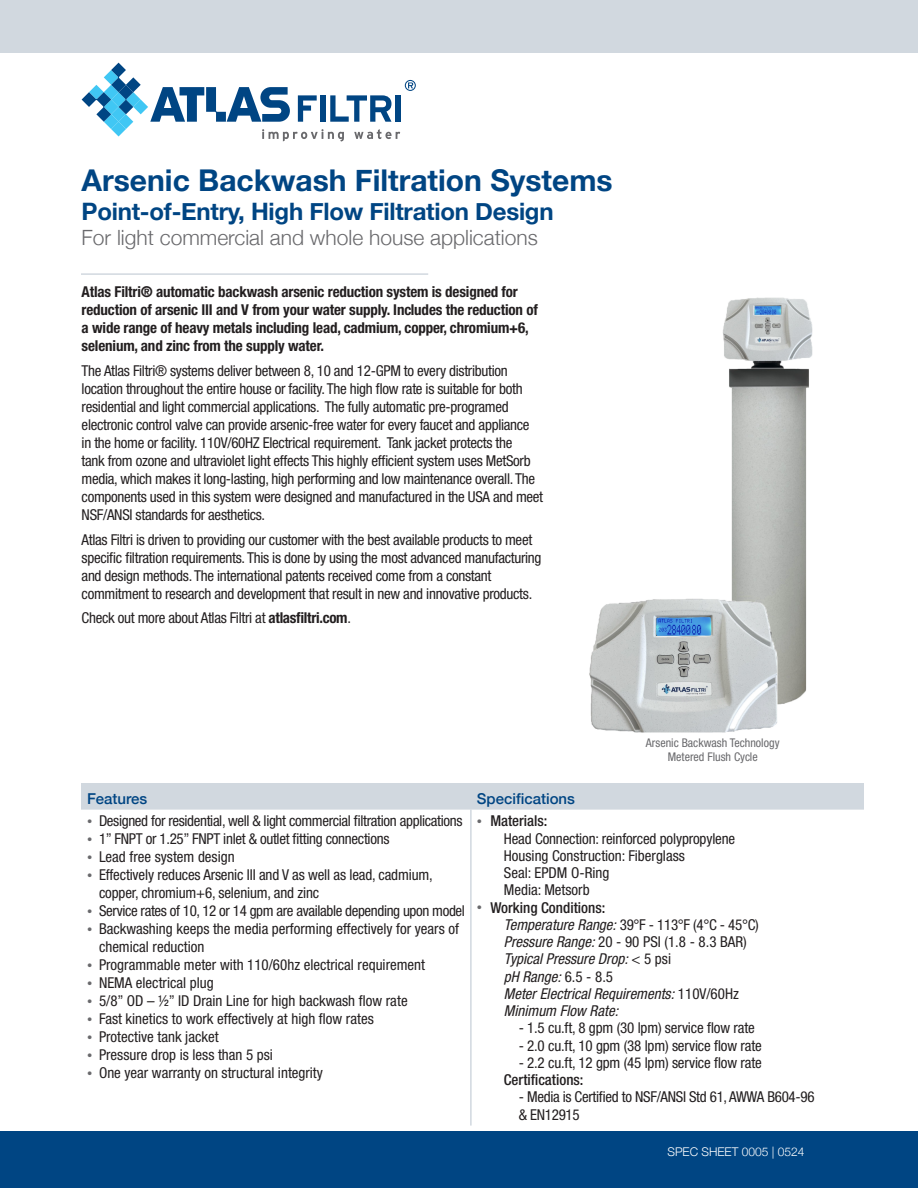
<style>
.page{position:relative;width:918px;height:1188px;background:#fff}
.page>*{position:absolute;margin:0;border:0;box-sizing:border-box;transform-origin:0 0}
.t1{font:700 30px "Helvetica Neue";color:#004583}
.t2{font:700 24px "Helvetica Neue";letter-spacing:-.01em;color:#004583}
.t3{font:300 21px "Helvetica Neue";color:#69696c}
.t4{font:condensed 15px/18px "Helvetica Neue LT Std";letter-spacing:-.02em;color:#231f20}
.t5{font:condensed 15px/18px "Helvetica Neue LT Std";color:#231f20}
.t6{font:700 condensed 15px/18px "Helvetica Neue LT Std";letter-spacing:-.01em;color:#231f20}
.t7{font:italic condensed 15px "Helvetica Neue LT Std";color:#231f20}
.t8{font:500 condensed 15px "Helvetica Neue LT Std";color:#231f20}
.t9{font:500 15px "Helvetica Neue";color:#004583}
.t10{font:condensed 12px/14.4px "Helvetica Neue LT Std";color:#69696c;text-align:center}
.t11{font:300 12px "Helvetica Neue";color:#fff}
.s1{font-weight:700}
.s2{font-size:10.5px;color:#69696c}
.s3{font-weight:400;font-size:10.5px;color:#69696c}
.s4{font-style:italic}
.s5{font-style:normal}
</style>
<div class="page">
<div style="left:0;top:0;width:918px;height:53px;background:#d1d8df"></div>
<div style="left:0;top:1131px;width:918px;height:57px;background:#004583"></div>
<svg style="left:82px;top:63px;width:334px;height:79px"></svg>
<hr style="left:81px;top:273px;width:347px;height:2px;background:#d1d8df">
<div style="left:81px;top:783px;width:783px;height:27px;background:#d1d8df"></div>
<hr style="left:470px;top:810px;width:2px;height:316px;background:#d1d8df">
<img style="left:722px;top:297px;width:91px;height:405px">
<img style="left:589px;top:586px;width:202px;height:147px">
<p class="t1" style="left:82px;top:157px;width:533px">Arsenic Backwash Filtration Systems</p>
<p class="t2" style="left:82px;top:193px;width:474px">Point-of-Entry, High Flow Filtration Design</p>
<p class="t3" style="left:82px;top:221px;width:458px">For light commercial and whole house applications</p>
<p class="t6" style="left:82px;top:283px;width:458px">Atlas Filtri® automatic backwash arsenic reduction system is designed for reduction of arsenic III and V from your water supply. Includes the reduction of a wide range of heavy metals including lead, cadmium, copper, chromium+6, selenium, and zinc from the supply water.</p>
<p class="t4" style="left:82px;top:361px;width:463px">The Atlas Filtri® systems deliver between 8, 10 and 12-GPM to every distribution location throughout the entire house or facility. The high flow rate is suitable for both residential and light commercial applications. The fully automatic pre-programed electronic control valve can provide arsenic-free water for every faucet and appliance<br>in the home or facility. 110V/60HZ Electrical requirement. Tank jacket protects the<br>tank from ozone and ultraviolet light effects This highly efficient system uses MetSorb media, which makes it long-lasting, high performing and low maintenance overall. The components used in this system were designed and manufactured in the USA and meet NSF/ANSI standards for aesthetics.</p>
<p class="t4" style="left:82px;top:530px;width:461px">Atlas Filtri is driven to providing our customer with the best available products to meet specific filtration requirements. This is done by using the most advanced manufacturing and design methods. The international patents received come from a constant commitment to research and development that result in new and innovative products.</p>
<p class="t4" style="left:82px;top:609px;width:271px">Check out more about Atlas Filtri at <span class="s1">atlasfiltri.com</span>.</p>
<p class="t10" style="left:646px;top:736px;width:135px">Arsenic Backwash Technology<br>Metered Flush Cycle</p>
<p class="t9" style="left:87px;top:786px;width:62px">Features</p>
<p class="t9" style="left:477px;top:786px;width:100px">Specifications</p>
<p class="t4" style="left:87px;top:812px;width:377px"><span class="s2">•</span> Designed for residential, well &amp; light commercial filtration applications</p>
<p class="t4" style="left:87px;top:830px;width:304px"><span class="s2">•</span> 1” FNPT or 1.25” FNPT inlet &amp; outlet fitting connections</p>
<p class="t5" style="left:87px;top:848px;width:149px"><span class="s2">•</span> Lead free system design</p>
<p class="t4" style="left:99px;top:866px;width:335px;text-indent:-12px"><span class="s2">•</span> Effectively reduces Arsenic III and V as well as lead, cadmium, copper, chromium+6, selenium, and zinc</p>
<p class="t4" style="left:87px;top:902px;width:379px"><span class="s2">•</span> Service rates of 10, 12 or 14 gpm are available depending upon model</p>
<p class="t5" style="left:99px;top:920px;width:361px;text-indent:-12px"><span class="s2">•</span> Backwashing keeps the media performing effectively for years of chemical reduction</p>
<p class="t5" style="left:87px;top:956px;width:340px"><span class="s2">•</span> Programmable meter with 110/60hz electrical requirement</p>
<p class="t5" style="left:87px;top:974px;width:128px"><span class="s2">•</span> NEMA electrical plug</p>
<p class="t5" style="left:87px;top:992px;width:322px"><span class="s2">•</span> 5/8” OD – ½” ID Drain Line for high backwash flow rate</p>
<p class="t5" style="left:87px;top:1010px;width:288px"><span class="s2">•</span> Fast kinetics to work effectively at high flow rates</p>
<p class="t5" style="left:87px;top:1028px;width:133px"><span class="s2">•</span> Protective tank jacket</p>
<p class="t5" style="left:87px;top:1046px;width:187px"><span class="s2">•</span> Pressure drop is less than 5 psi</p>
<p class="t5" style="left:87px;top:1064px;width:237px"><span class="s2">•</span> One year warranty on structural integrity</p>
<p class="t8" style="left:477px;top:812px;width:72px"><span class="s3">•</span> Materials:</p>
<p class="t4" style="left:504px;top:829px;width:233px">Head Connection: reinforced polypropylene</p>
<p class="t5" style="left:504px;top:846px;width:183px">Housing Construction: Fiberglass</p>
<p class="t5" style="left:504px;top:864px;width:107px">Seal: EPDM O-Ring</p>
<p class="t5" style="left:504px;top:881px;width:87px">Media: Metsorb</p>
<p class="t8" style="left:477px;top:898px;width:130px"><span class="s3">•</span> Working Conditions:</p>
<p class="t4" style="left:504px;top:915px;width:256px"><span class="s4">Temperature Range:</span> 39°F - 113°F (4°C - 45°C)</p>
<p class="t5" style="left:504px;top:933px;width:244px"><span class="s4">Pressure Range:</span> 20 - 90 PSI (1.8 - 8.3 BAR)</p>
<p class="t7" style="left:504px;top:950px;width:169px">Typical Pressure Drop: <span class="s5">&lt; 5 psi</span></p>
<p class="t7" style="left:504px;top:968px;width:111px">pH Range: <span class="s5">6.5 - 8.5</span></p>
<p class="t7" style="left:504px;top:985px;width:237px">Meter Electrical Requirements: <span class="s5">110V/60Hz</span></p>
<p class="t7" style="left:504px;top:1002px;width:116px">Minimum Flow Rate:</p>
<p class="t4" style="left:519px;top:1019px;width:238px">- 1.5 cu.ft, 8 gpm (30 lpm) service flow rate</p>
<p class="t4" style="left:519px;top:1036px;width:245px">- 2.0 cu.ft, 10 gpm (38 lpm) service flow rate</p>
<p class="t4" style="left:519px;top:1053px;width:245px">- 2.2 cu.ft, 12 gpm (45 lpm) service flow rate</p>
<p class="t8" style="left:504px;top:1071px;width:81px">Certifications:</p>
<p class="t4" style="left:519px;top:1088px;width:297px;line-height:17.2px">- Media is Certified to NSF/ANSI Std 61, AWWA B604-96 &amp; EN12915</p>
<p class="t11" style="left:667px;top:1142px;width:138px">SPEC SHEET 0005 | 0524</p>
</div>
